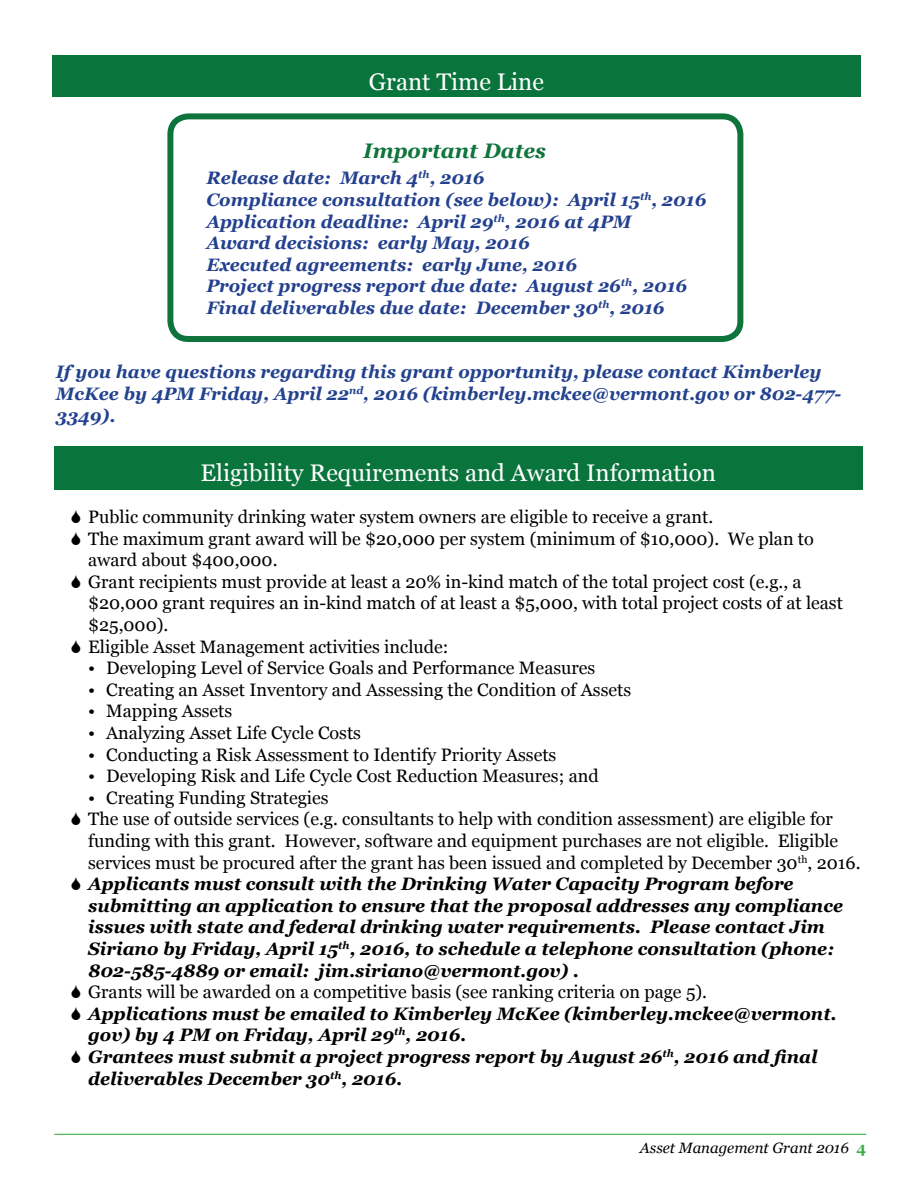
<style>
.page{position:relative;width:918px;height:1188px;background:#fff}
.page>*{position:absolute;margin:0;border:0;box-sizing:border-box;transform-origin:0 0}
.t1{font:24px "Georgia";color:#fff}
.t2{font:italic 700 21px "Georgia";color:#11743c}
.t3{font:italic 700 18px/21.6px "Georgia";color:#000}
.t4{font:18px/21.6px "Georgia";color:#000}
.t5{font:italic 700 18px/21.6px "Georgia";color:#24418f}
.t6{font:italic 700 18px/21.6px "Georgia";color:#23428e}
.t7{font:italic 15px "Georgia";color:#000}
.s1{font-weight:400;font-style:normal}
.s2{font-weight:700;font-style:normal;color:#41ad49}
</style>
<div class="page">
<hr style="left:54px;top:1134px;width:812px;height:1px;background:#41ad49">
<div style="left:52px;top:56px;width:809px;height:41px;background:#09743b"></div>
<div style="left:167px;top:113px;width:576px;height:229px;border:6px solid #0f743c;border-radius:18px"></div>
<div style="left:54px;top:446px;width:808px;height:44px;background:#09743b"></div>
<h1 class="t1" style="left:369px;top:68px;width:177px">Grant Time Line</h1>
<p class="t2" style="left:363px;top:137px;width:184px">Important Dates</p>
<p class="t5" style="left:206px;top:167px;width:501px">Release date: March 4<sup>th</sup>, 2016<br>Compliance consultation (see below): April 15<sup>th</sup>, 2016<br>Application deadline: April 29<sup>th</sup>, 2016 at 4PM<br>Award decisions: early May, 2016<br>Executed agreements: early June, 2016<br>Project progress report due date: August 26<sup>th</sup>, 2016<br>Final deliverables due date: December 30<sup>th</sup>, 2016</p>
<p class="t6" style="left:56px;top:361px;width:787px">If you have questions regarding this grant opportunity, please contact Kimberley<br>McKee by 4PM Friday, April 22<sup>nd</sup>, 2016 (kimberley.mckee@vermont.gov or 802-477-<br>3349).</p>
<h1 class="t1" style="left:200px;top:458px;width:517px">Eligibility Requirements and Award Information</h1>
<p class="t4" style="left:88px;top:506px;width:756px">Public community drinking water system owners are eligible to receive a grant.<br>The maximum grant award will be $20,000 per system (minimum of $10,000). We plan to award about $400,000.<br>Grant recipients must provide at least a 20% in-kind match of the total project cost (e.g., a $20,000 grant requires an in-kind match of at least a $5,000, with total project costs of at least $25,000).<br>Eligible Asset Management activities include:</p>
<p class="t4" style="left:88px;top:658px;width:509px">• Developing Level of Service Goals and Performance Measures</p>
<p class="t4" style="left:88px;top:679px;width:544px">• Creating an Asset Inventory and Assessing the Condition of Assets</p>
<p class="t4" style="left:88px;top:701px;width:146px">• Mapping Assets</p>
<p class="t4" style="left:88px;top:722px;width:274px">• Analyzing Asset Life Cycle Costs</p>
<p class="t4" style="left:88px;top:744px;width:470px">• Conducting a Risk Assessment to Identify Priority Assets</p>
<p class="t4" style="left:88px;top:766px;width:512px">• Developing Risk and Life Cycle Cost Reduction Measures; and</p>
<p class="t3" style="left:88px;top:787px;width:774px"><span class="s1">• Creating Funding Strategies<br>The use of outside services (e.g. consultants to help with condition assessment) are eligible for funding with this grant. However, software and equipment purchases are not eligible. Eligible services must be procured after the grant has been issued and completed by December 30</span><sup>th</sup><span class="s1">, 2016.<br></span>Applicants must consult with the Drinking Water Capacity Program before submitting an application to ensure that the proposal addresses any compliance issues with state and federal drinking water requirements. Please contact Jim Siriano by Friday, April 15<sup>th</sup>, 2016, to schedule a telephone consultation (phone:<br>802-585-4889 or email: jim.siriano@vermont.gov) .</p>
<p class="t4" style="left:88px;top:982px;width:620px">Grants will be awarded on a competitive basis (see ranking criteria on page 5).</p>
<p class="t3" style="left:88px;top:1003px;width:750px">Applications must be emailed to Kimberley McKee (kimberley.mckee@vermont. gov) by 4 PM on Friday, April 29<sup>th</sup>, 2016.<br>Grantees must submit a project progress report by August 26<sup>th</sup>, 2016 and final deliverables December 30<sup>th</sup>, 2016.</p>
<p class="t7" style="left:640px;top:1138px;width:228px">Asset Management Grant 2016 <span class="s2">4</span></p>
</div>
